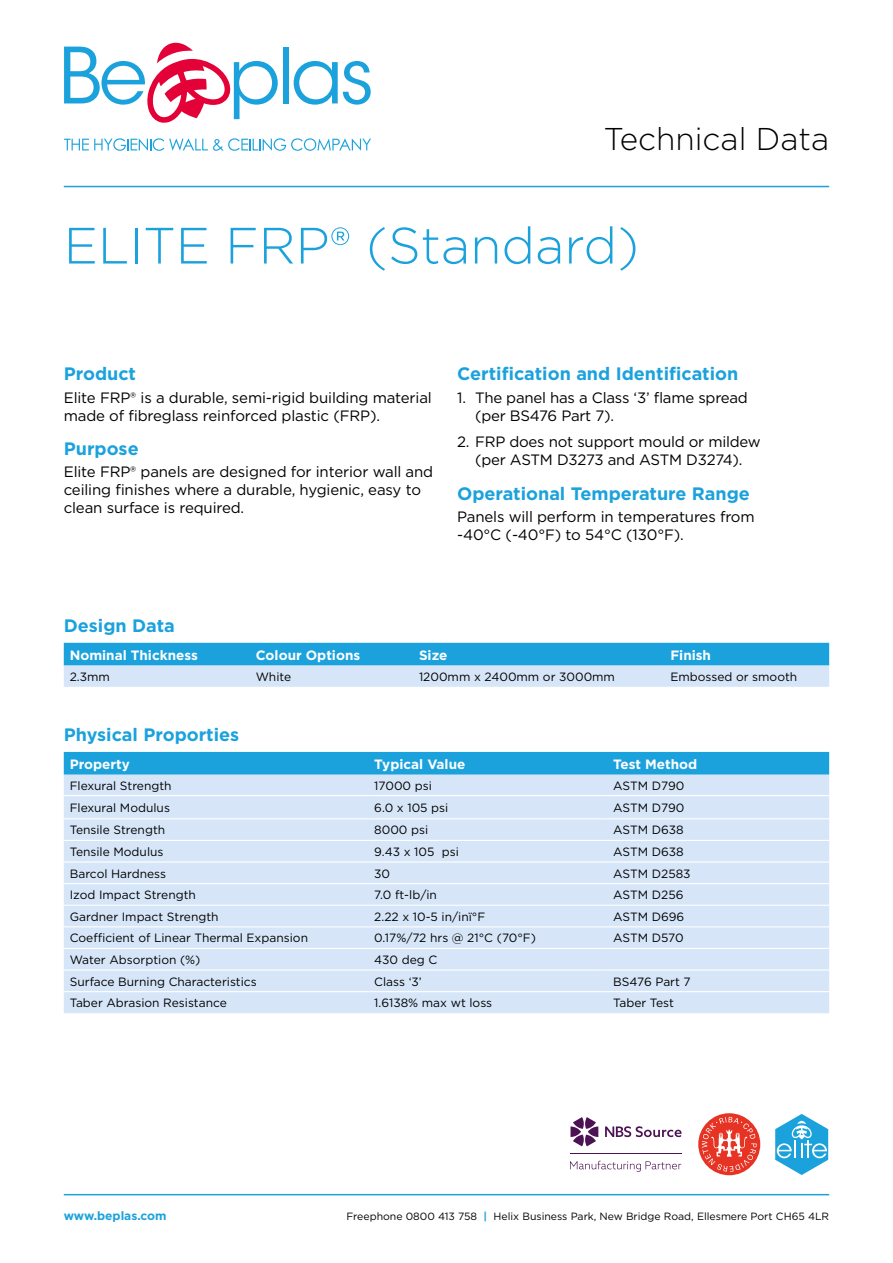
<style>
.page{position:relative;width:893px;height:1263px;background:#fff}
.page>*{position:absolute;margin:0;border:0;box-sizing:border-box;transform-origin:0 0}
.t1{font:300 51px "Gotham";color:#1ba2dd}
.t2{font:300 31.5px "Gotham";color:#000}
.t3{font:700 18px "Gotham";color:#1ba2dd}
.t4{font:15px/18px "Gotham";letter-spacing:-.01em;color:#000}
.t5{font:700 13.5px "Gotham";color:#fff}
.t6{font:12px "Gotham";color:#000}
.t7{font:700 12px "Gotham";color:#1ba2dd}
.t8{font:10.5px "Gotham";color:#000}
.s1{font-weight:700;color:#1ba2dd}
</style>
<div class="page">
<div style="left:283px;top:47px;width:6px;height:56px;background:#1ba2dd"></div>
<svg style="left:294px;top:61px;width:77px;height:44px"></svg>
<svg style="left:64px;top:42px;width:214px;height:81px"></svg>
<svg style="left:64px;top:138px;width:307px;height:13px"></svg>
<svg style="left:775px;top:1114px;width:53px;height:61px"></svg>
<hr style="left:64px;top:186px;width:765px;height:1px;background:#1ba2dd">
<hr style="left:64px;top:1194px;width:765px;height:1px;background:#1ba2dd">
<svg style="left:64px;top:643px;width:765px;height:44px;background:#77c3ea"></svg>
<div style="left:64px;top:752px;width:765px;height:23px;background:#1ba2dd"></div>
<div style="left:64px;top:775px;width:765px;height:238px;background:#d6e6f8"></div>
<hr style="left:64px;top:795px;width:304px;height:1px;background:#fff">
<hr style="left:368px;top:795px;width:239px;height:1px;background:#fff">
<hr style="left:607px;top:795px;width:222px;height:1px;background:#fff">
<hr style="left:64px;top:818px;width:304px;height:1px;background:#fff">
<hr style="left:368px;top:818px;width:239px;height:1px;background:#fff">
<hr style="left:607px;top:818px;width:222px;height:1px;background:#fff">
<hr style="left:64px;top:840px;width:304px;height:1px;background:#fff">
<hr style="left:368px;top:840px;width:239px;height:1px;background:#fff">
<hr style="left:607px;top:840px;width:222px;height:1px;background:#fff">
<hr style="left:64px;top:861px;width:304px;height:1px;background:#fff">
<hr style="left:368px;top:861px;width:239px;height:1px;background:#fff">
<hr style="left:607px;top:861px;width:222px;height:1px;background:#fff">
<hr style="left:64px;top:883px;width:304px;height:1px;background:#fff">
<hr style="left:368px;top:883px;width:239px;height:1px;background:#fff">
<hr style="left:607px;top:883px;width:222px;height:1px;background:#fff">
<hr style="left:64px;top:905px;width:304px;height:1px;background:#fff">
<hr style="left:368px;top:905px;width:239px;height:1px;background:#fff">
<hr style="left:607px;top:905px;width:222px;height:1px;background:#fff">
<hr style="left:64px;top:926px;width:304px;height:1px;background:#fff">
<hr style="left:368px;top:926px;width:239px;height:1px;background:#fff">
<hr style="left:607px;top:926px;width:222px;height:1px;background:#fff">
<hr style="left:64px;top:948px;width:304px;height:1px;background:#fff">
<hr style="left:368px;top:948px;width:239px;height:1px;background:#fff">
<hr style="left:607px;top:948px;width:222px;height:1px;background:#fff">
<hr style="left:64px;top:969px;width:304px;height:1px;background:#fff">
<hr style="left:368px;top:969px;width:239px;height:1px;background:#fff">
<hr style="left:607px;top:969px;width:222px;height:1px;background:#fff">
<hr style="left:64px;top:991px;width:304px;height:1px;background:#fff">
<hr style="left:368px;top:991px;width:239px;height:1px;background:#fff">
<hr style="left:607px;top:991px;width:222px;height:1px;background:#fff">
<svg style="left:698px;top:1113px;width:62px;height:62px"></svg>
<svg style="left:702px;top:1117px;width:55px;height:55px;background:#ec695d"></svg>
<svg style="left:570px;top:1117px;width:28px;height:29px"></svg>
<svg style="left:605px;top:1126px;width:76px;height:11px"></svg>
<hr style="left:570px;top:1153px;width:112px;height:1px;background:#4d1254">
<svg style="left:570px;top:1161px;width:111px;height:11px"></svg>
<h2 class="t2" style="left:604px;top:119px;width:227px">Technical Data</h2>
<h1 class="t1" style="left:64px;top:213px;width:577px">ELITE FRP® (Standard)</h1>
<h3 class="t3" style="left:64px;top:362px;width:74px">Product</h3>
<p class="t4" style="left:64px;top:388px;width:370px">Elite FRP® is a durable, semi-rigid building material made of fibreglass reinforced plastic (FRP).</p>
<h3 class="t3" style="left:64px;top:437px;width:76px">Purpose</h3>
<p class="t4" style="left:64px;top:463px;width:371px">Elite FRP® panels are designed for interior wall and ceiling finishes where a durable, hygienic, easy to clean surface is required.</p>
<h3 class="t3" style="left:457px;top:362px;width:283px">Certification and Identification</h3>
<p class="t4" style="left:475px;top:388px;width:274px;text-indent:-18px">1. The panel has a Class ‘3’ flame spread (per BS476 Part 7).</p>
<p class="t4" style="left:457px;top:432px;width:305px;text-align:center">2. FRP does not support mould or mildew (per ASTM D3273 and ASTM D3274).</p>
<h3 class="t3" style="left:457px;top:481px;width:294px">Operational Temperature Range</h3>
<p class="t4" style="left:457px;top:507px;width:299px">Panels will perform in temperatures from -40°C (-40°F) to 54°C (130°F).</p>
<h3 class="t3" style="left:64px;top:614px;width:113px">Design Data</h3>
<p class="t5" style="left:70px;top:646px;width:130px">Nominal Thickness</p>
<p class="t5" style="left:256px;top:646px;width:106px">Colour Options</p>
<p class="t5" style="left:419px;top:646px;width:30px">Size</p>
<p class="t5" style="left:670px;top:646px;width:42px">Finish</p>
<p class="t6" style="left:70px;top:669px;width:42px">2.3mm</p>
<p class="t6" style="left:256px;top:669px;width:37px">White</p>
<p class="t6" style="left:419px;top:669px;width:197px">1200mm x 2400mm or 3000mm</p>
<p class="t6" style="left:670px;top:669px;width:128px">Embossed or smooth</p>
<h3 class="t3" style="left:64px;top:723px;width:177px">Physical Proporties</h3>
<p class="t5" style="left:70px;top:755px;width:62px">Property</p>
<p class="t5" style="left:374px;top:755px;width:93px">Typical Value</p>
<p class="t5" style="left:613px;top:755px;width:85px">Test Method</p>
<p class="t6" style="left:70px;top:778px;width:103px">Flexural Strength</p>
<p class="t6" style="left:374px;top:778px;width:59px">17000 psi</p>
<p class="t6" style="left:613px;top:778px;width:73px">ASTM D790</p>
<p class="t6" style="left:70px;top:800px;width:102px">Flexural Modulus</p>
<p class="t6" style="left:374px;top:800px;width:76px">6.0 x 105 psi</p>
<p class="t6" style="left:613px;top:800px;width:73px">ASTM D790</p>
<p class="t6" style="left:70px;top:822px;width:97px">Tensile Strength</p>
<p class="t6" style="left:374px;top:822px;width:55px">8000 psi</p>
<p class="t6" style="left:613px;top:822px;width:72px">ASTM D638</p>
<p class="t6" style="left:70px;top:844px;width:95px">Tensile Modulus</p>
<p class="t6" style="left:374px;top:844px;width:86px">9.43 x 105 psi</p>
<p class="t6" style="left:613px;top:844px;width:72px">ASTM D638</p>
<p class="t6" style="left:70px;top:866px;width:98px">Barcol Hardness</p>
<p class="t6" style="left:374px;top:866px;width:17px">30</p>
<p class="t6" style="left:613px;top:866px;width:79px">ASTM D2583</p>
<p class="t6" style="left:70px;top:887px;width:128px">Izod Impact Strength</p>
<p class="t6" style="left:374px;top:887px;width:64px">7.0 ft-lb/in</p>
<p class="t6" style="left:613px;top:887px;width:72px">ASTM D256</p>
<p class="t6" style="left:70px;top:909px;width:150px">Gardner Impact Strength</p>
<p class="t6" style="left:374px;top:909px;width:113px">2.22 x 10-5 in/inï°F</p>
<p class="t6" style="left:613px;top:909px;width:73px">ASTM D696</p>
<p class="t6" style="left:70px;top:930px;width:240px">Coefficient of Linear Thermal Expansion</p>
<p class="t6" style="left:374px;top:930px;width:163px">0.17%/72 hrs @ 21°C (70°F)</p>
<p class="t6" style="left:613px;top:930px;width:72px">ASTM D570</p>
<p class="t6" style="left:70px;top:952px;width:132px">Water Absorption (%)</p>
<p class="t6" style="left:374px;top:952px;width:65px">430 deg C</p>
<p class="t6" style="left:70px;top:974px;width:188px">Surface Burning Characteristics</p>
<p class="t6" style="left:374px;top:974px;width:49px">Class ‘3’</p>
<p class="t6" style="left:613px;top:974px;width:79px">BS476 Part 7</p>
<p class="t6" style="left:70px;top:995px;width:159px">Taber Abrasion Resistance</p>
<p class="t6" style="left:374px;top:995px;width:119px">1.6138% max wt loss</p>
<p class="t6" style="left:613px;top:995px;width:62px">Taber Test</p>
<p class="t7" style="left:64px;top:1208px;width:104px">www.beplas.com</p>
<p class="t8" style="left:346px;top:1210px;width:484px">Freephone 0800 413 758 <span class="s1">|</span> Helix Business Park, New Bridge Road, Ellesmere Port CH65 4LR</p>
</div>
